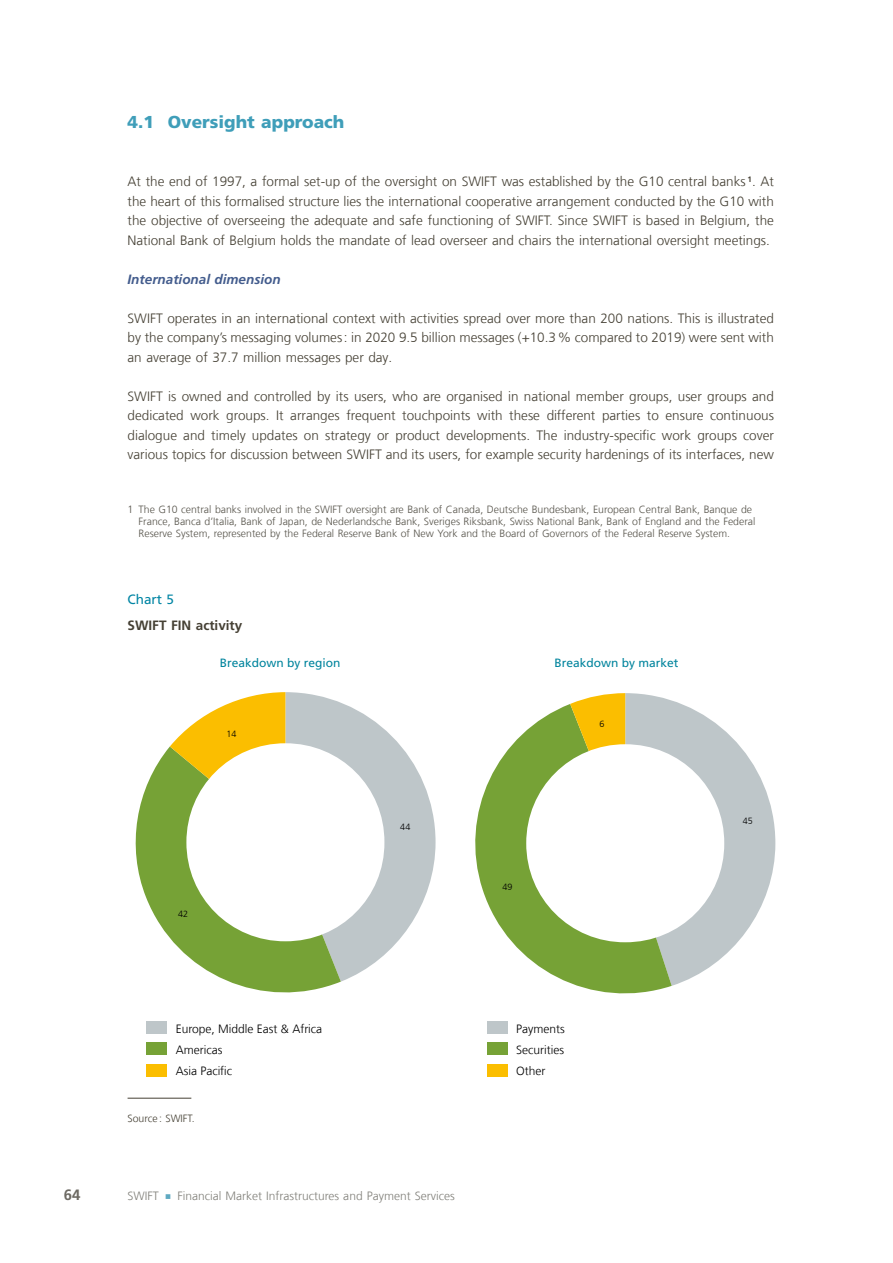
<style>
.page{position:relative;width:893px;height:1263px;background:#fff}
.page>*{position:absolute;margin:0;border:0;box-sizing:border-box;transform-origin:0 0}
.t1{font:900 17.25px "Frutiger LT Com";color:#3f9eb9}
.t2{font:700 15px "Frutiger LT Com";color:#6d6a63}
.t3{font:300 13.5px/19.5px "Frutiger LT Com";color:#454034;text-align:justify}
.t4{font:italic 700 13.5px "Frutiger LT Com";color:#435c8d}
.t5{font:700 13.5px "Frutiger LT Com";color:#454034}
.t6{font:13.5px "Frutiger LT Com";color:#0085a4}
.t7{font:300 12px/21.3px "Frutiger LT Com";color:#000}
.t8{font:300 12px "Frutiger LT Com";color:#81807a}
.t9{font:12px "Frutiger LT Com";color:#00849d}
.t10{font:300 10.5px/12px "Frutiger LT Com";color:#57544b}
.t11{font:300 10.5px "Frutiger LT Com";color:#454034}
.t12{font:300 9px "Frutiger LT Com";color:#000}
.s1{color:#5ea9c1}
</style>
<div class="page">
<div style="left:146px;top:1021px;width:21px;height:13px;background:#bec6c9"></div>
<svg style="left:135px;top:746px;width:205px;height:247px"></svg>
<svg style="left:170px;top:692px;width:266px;height:290px"></svg>
<div style="left:186px;top:743px;width:199px;height:198px;background:#fff;border-radius:50%"></div>
<div style="left:146px;top:1042px;width:21px;height:13px;background:#76a236"></div>
<div style="left:146px;top:1064px;width:21px;height:12px;background:#fbbe00"></div>
<div style="left:487px;top:1021px;width:21px;height:13px;background:#bec6c9"></div>
<div style="left:487px;top:1042px;width:21px;height:13px;background:#76a236"></div>
<div style="left:487px;top:1064px;width:21px;height:12px;background:#fbbe00"></div>
<svg style="left:475px;top:704px;width:196px;height:290px;fill:#76a236"></svg>
<svg style="left:570px;top:693px;width:205px;height:293px"></svg>
<div style="left:526px;top:744px;width:198px;height:198px;background:#fff;border-radius:50%"></div>
<hr style="left:128px;top:1098px;width:63px;height:1px;background:#454034">
<p class="t1" style="left:128px;top:111px;width:218px">4.1 Oversight approach</p>
<p class="t3" style="left:128px;top:171px;width:648px">At the end of 1997, a formal set‑up of the oversight on SWIFT was established by the G10 central banks <sup>1</sup>. At the heart of this formalised structure lies the international cooperative arrangement conducted by the G10 with the objective of overseeing the adequate and safe functioning of SWIFT. Since SWIFT is based in Belgium, the National Bank of Belgium holds the mandate of lead overseer and chairs the international oversight meetings.</p>
<p class="t4" style="left:128px;top:271px;width:155px">International dimension</p>
<p class="t3" style="left:128px;top:308px;width:648px">SWIFT operates in an international context with activities spread over more than 200 nations. This is illustrated by the company’s messaging volumes: in 2020 9.5 billion messages (+10.3% compared to 2019) were sent with an average of 37.7 million messages per day.</p>
<p class="t3" style="left:128px;top:386px;width:648px">SWIFT is owned and controlled by its users, who are organised in national member groups, user groups and dedicated work groups. It arranges frequent touchpoints with these different parties to ensure continuous dialogue and timely updates on strategy or product developments. The industry‑specific work groups cover various topics for discussion between SWIFT and its users, for example security hardenings of its interfaces, new</p>
<p class="t10" style="left:139px;top:503px;width:618px;text-indent:-11px">1 The G10 central banks involved in the SWIFT oversight are Bank of Canada, Deutsche Bundesbank, European Central Bank, Banque de<br>France, Banca d’Italia, Bank of Japan, de Nederlandsche Bank, Sveriges Riksbank, Swiss National Bank, Bank of England and the Federal<br>Reserve System, represented by the Federal Reserve Bank of New York and the Board of Governors of the Federal Reserve System.</p>
<p class="t6" style="left:128px;top:591px;width:48px">Chart 5</p>
<p class="t5" style="left:128px;top:617px;width:116px">SWIFT FIN activity</p>
<p class="t9" style="left:220px;top:656px;width:122px">Breakdown by region</p>
<p class="t9" style="left:554px;top:656px;width:126px">Breakdown by market</p>
<p class="t12" style="left:226px;top:729px;width:12px">14</p>
<p class="t12" style="left:178px;top:909px;width:12px">42</p>
<p class="t12" style="left:400px;top:822px;width:12px">44</p>
<p class="t12" style="left:503px;top:881px;width:12px">49</p>
<p class="t12" style="left:599px;top:718px;width:7px">6</p>
<p class="t7" style="left:176px;top:1018px;width:148px">Europe, Middle East &amp; Africa<br>Americas<br>Asia Pacific</p>
<p class="t7" style="left:516px;top:1018px;width:50px;text-align:justify">Payments Securities Other</p>
<p class="t11" style="left:128px;top:1112px;width:69px">Source : SWIFT.</p>
<p class="t2" style="left:64px;top:1186px;width:18px">64</p>
<p class="t8" style="left:128px;top:1188px;width:329px">SWIFT <span class="s1">○</span> Financial Market Infrastructures and Payment Services</p>
<p class="t12" style="left:743px;top:815px;width:12px">45</p>
</div>
